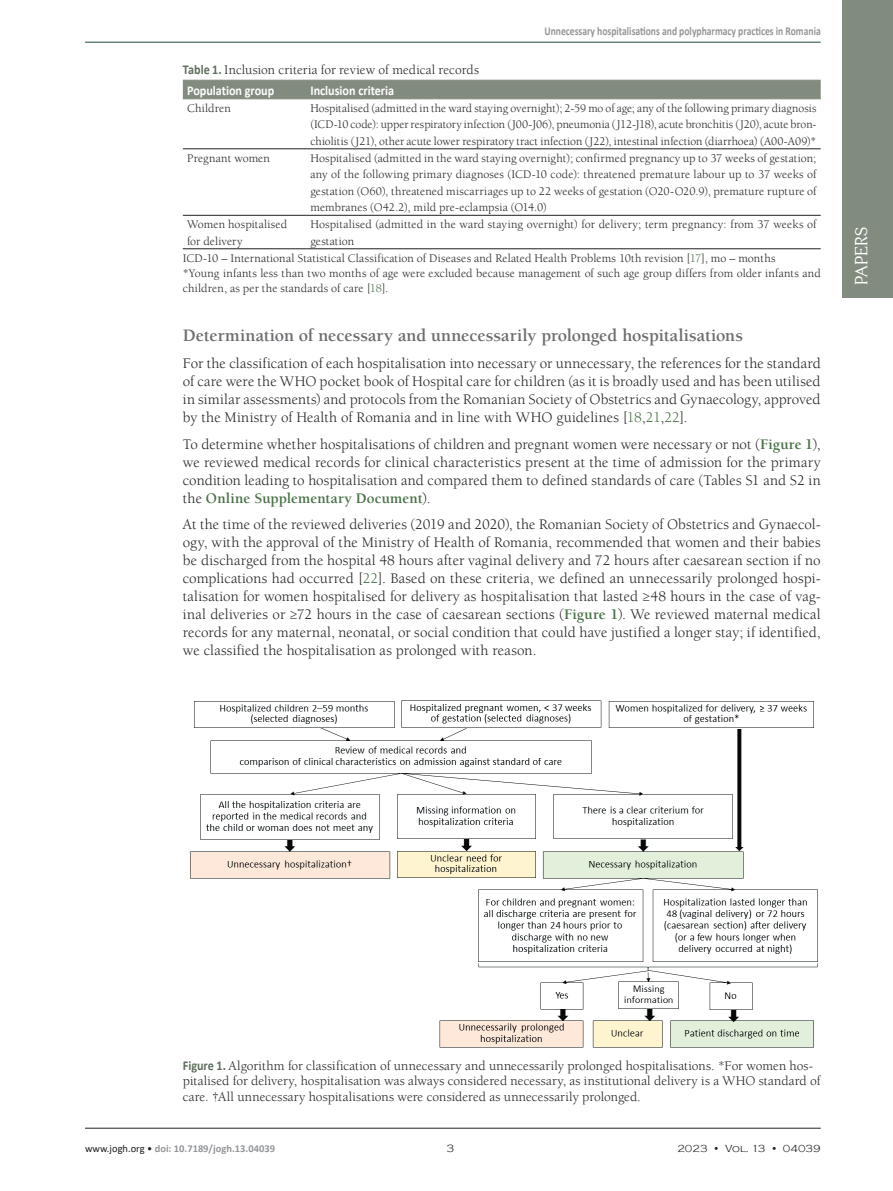
<style>
.page{position:relative;width:893px;height:1191px;background:#fff}
.page>*{position:absolute;margin:0;border:0;box-sizing:border-box;transform-origin:0 0}
.Podnaslovi_PAPERS_2{font:700 18px "Berkeley Std";letter-spacing:-.005em;color:#6c6d70}
.t1{font:17.1px "Centabel";letter-spacing:-.005em;color:#fff}
.Tekst_Osnovni{font:15px/18px "Berkeley Std";letter-spacing:.005em;color:#231f20;text-align:justify}
.potpisi_Figure_Table{font:13.5px/15.8px "Berkeley Std";letter-spacing:.005em;color:#231f20}
.Tab_Head{font:700 13.5px "Calibri";color:#fff;scale:.9 1}
.Tab_text{font:12px/16.5px "Berkeley Std";letter-spacing:.01em;color:#231f20;text-align:justify}
.Tab_txt_ispod{font:12px/15px "Berkeley Std";letter-spacing:.01em;color:#231f20}
.t2{font:700 12px "Calibri";color:#939598;scale:.8 1}
.t3{font:300 10.95px "Copperplate Gothic";color:#231f20}
.t4{font:700 10.5px "Calibri";color:#939598}
.t5{font:300 10.5px "Copperplate Gothic";color:#231f20}
.s1{font-family:"Calibri";font-weight:700;color:#5d6e5c}
.s2{color:#477045}
.s3{font-weight:700;color:#477045}
.s4{font-weight:400;color:#231f20}
</style>
<div class="page">
<hr style="left:85px;top:1128px;width:736px;height:1px;background:#231f20">
<hr style="left:85px;top:42px;width:736px;height:1px;background:#204c34">
<div style="left:842px;top:0;width:51px;height:298px;background:#828c7e"></div>
<div style="left:183px;top:81px;width:638px;height:18px;background:#828c7e"></div>
<hr style="left:183px;top:148px;width:123px;height:1px;background:#231f20">
<hr style="left:306px;top:148px;width:515px;height:1px;background:#231f20">
<hr style="left:183px;top:215px;width:123px;height:1px;background:#231f20">
<hr style="left:306px;top:215px;width:515px;height:1px;background:#231f20">
<hr style="left:183px;top:248px;width:123px;height:1px;background:#231f20">
<hr style="left:306px;top:248px;width:515px;height:1px;background:#231f20">
<hr style="left:183px;top:80px;width:123px;height:1px;background:#828c7e">
<hr style="left:306px;top:80px;width:515px;height:1px;background:#828c7e">
<hr style="left:183px;top:99px;width:123px;height:1px;background:#828c7e">
<hr style="left:306px;top:99px;width:515px;height:1px;background:#828c7e">
<img style="left:190px;top:700px;width:628px;height:348px">
<p class="t2" style="left:544px;top:22px;width:347px">Unnecessary hospitalisations and polypharmacy practices in Romania</p>
<p class="potpisi_Figure_Table" style="left:183px;top:62px;width:298px"><span class="s1">Table 1.</span> Inclusion criteria for review of medical records</p>
<p class="Tab_Head" style="left:187px;top:81px;width:98px">Population group</p>
<p class="Tab_Head" style="left:310px;top:81px;width:95px">Inclusion criteria</p>
<p class="Tab_text" style="left:187px;top:100px;width:45px">Children</p>
<p class="Tab_text" style="left:310px;top:100px;width:507px">Hospitalised (admitted in the ward staying overnight); 2-59 mo of age; any of the following primary diagnosis (ICD-10 code): upper respiratory infection (J00-J06), pneumonia (J12-J18), acute bronchitis (J20), acute bron&shy;chiolitis (J21), other acute lower respiratory tract infection (J22), intestinal infection (diarrhoea) (A00-A09)*</p>
<p class="Tab_text" style="left:187px;top:150px;width:84px">Pregnant women</p>
<p class="Tab_text" style="left:310px;top:150px;width:508px">Hospitalised (admitted in the ward staying overnight); confirmed pregnancy up to 37 weeks of gestation; any of the following primary diagnoses (ICD-10 code): threatened premature labour up to 37 weeks of gestation (O60), threatened miscarriages up to 22 weeks of gestation (O20-O20.9), premature rupture of membranes (O42.2), mild pre-eclampsia (O14.0)</p>
<p class="Tab_text" style="left:187px;top:216px;width:102px">Women hospitalised for delivery</p>
<p class="Tab_text" style="left:310px;top:216px;width:507px">Hospitalised (admitted in the ward staying overnight) for delivery; term pregnancy: from 37 weeks of gestation</p>
<p class="Tab_txt_ispod" style="left:183px;top:251px;width:594px">ICD-10 – International Statistical Classification of Diseases and Related Health Problems 10th revision [<span class="s2">17</span>], mo – months</p>
<p class="Tab_txt_ispod" style="left:183px;top:266px;width:639px">*Young infants less than two months of age were excluded because management of such age group differs from older infants and children, as per the standards of care [<span class="s2">18</span>].</p>
<p class="Podnaslovi_PAPERS_2" style="left:183px;top:326px;width:562px">Determination of necessary and unnecessarily prolonged hospitalisations</p>
<p class="Tekst_Osnovni" style="left:183px;top:354px;width:639px">For the classification of each hospitalisation into necessary or unnecessary, the references for the standard of care were the WHO pocket book of Hospital care for children (as it is broadly used and has been utilised in similar assessments) and protocols from the Romanian Society of Obstetrics and Gynaecology, approved by the Ministry of Health of Romania and in line with WHO guidelines [<span class="s2">18</span>,<span class="s2">21</span>,<span class="s2">22</span>].</p>
<p class="Tekst_Osnovni" style="left:183px;top:435px;width:639px">To determine whether hospitalisations of children and pregnant women were necessary or not (<span class="s3">Figure 1</span>), we reviewed medical records for clinical characteristics present at the time of admission for the primary condition leading to hospitalisation and compared them to defined standards of care (Tables S1 and S2 in the <span class="s3">Online Supplementary Document</span>).</p>
<p class="Tekst_Osnovni" style="left:183px;top:515px;width:639px">At the time of the reviewed deliveries (2019 and 2020), the Romanian Society of Obstetrics and Gynaecol&shy;ogy, with the approval of the Ministry of Health of Romania, recommended that women and their babies be discharged from the hospital 48 hours after vaginal delivery and 72 hours after caesarean section if no complications had occurred [<span class="s2">22</span>]. Based on these criteria, we defined an unnecessarily prolonged hospi&shy;talisation for women hospitalised for delivery as hospitalisation that lasted ≥48 hours in the case of vag&shy;inal deliveries or ≥72 hours in the case of caesarean sections (<span class="s3">Figure 1</span>). We reviewed maternal medical records for any maternal, neonatal, or social condition that could have justified a longer stay; if identified, we classified the hospitalisation as prolonged with reason.</p>
<p class="t1" style="left:851px;top:285px;width:59px;rotate:-90deg">PAPERS</p>
<p class="potpisi_Figure_Table" style="left:183px;top:1057px;width:639px"><span class="s1">Figure 1.</span> Algorithm for classification of unnecessary and unnecessarily prolonged hospitalisations. *For women hos&shy;pitalised for delivery, hospitalisation was always considered necessary, as institutional delivery is a WHO standard of care. †All unnecessary hospitalisations were considered as unnecessarily prolonged.</p>
<p class="t4" style="left:85px;top:1141px;width:191px"><span class="s4">www.jogh.org •</span> doi: 10.7189/jogh.13.04039</p>
<p class="t3" style="left:447px;top:1142px;width:9px">3</p>
<p class="t5" style="left:677px;top:1142px;width:145px">2023 • Vol. 13 • 04039</p>
</div>
